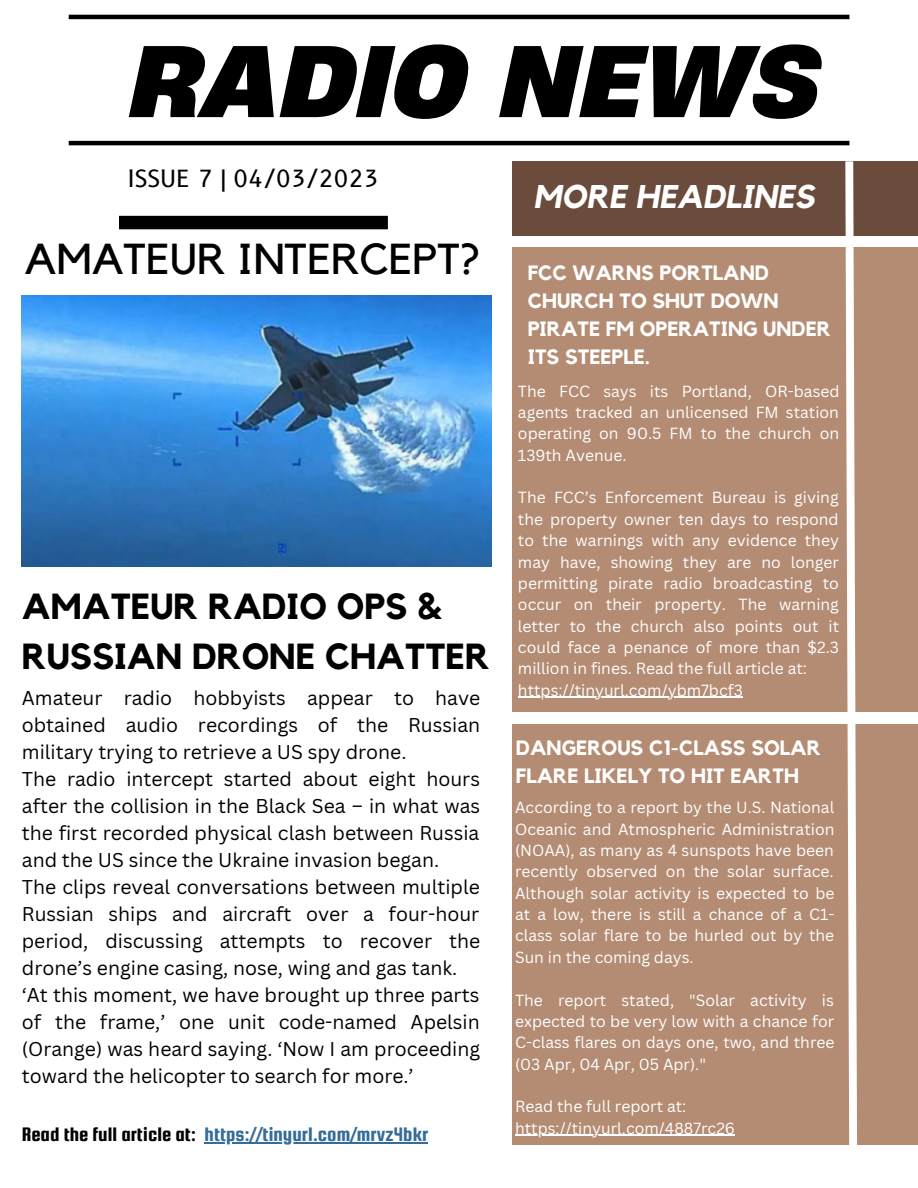
<style>
.page{position:relative;width:918px;height:1188px;background:#fff}
.page>*{position:absolute;margin:0;border:0;box-sizing:border-box;transform-origin:0 0}
.t1{font:italic 700 95.55px "Heading Now 76";color:#000}
.t2{font:43.2px "Kollektif";color:#000}
.t3{font:700 36.15px/50.1px "Kollektif";color:#000}
.t4{font:italic 700 32.7px "Kollektif";color:#fff}
.t5{font:23.1px "B612";color:#000}
.t6{font:20.85px "Squada One";color:#356c9a}
.t7{font:700 20.7px/28.2px "Kollektif";color:#fff}
.t8{font:19.35px/27px "Canva Sans";color:#000}
.t9{font:15.75px/21.3px "Canva Sans";color:#fff;text-align:justify}
.s1{color:#000}
</style>
<div class="page">
<div style="left:119px;top:216px;width:269px;height:13px;background:#000"></div>
<div style="left:512px;top:161px;width:406px;height:75px;background:#6b4b3b"></div>
<div style="left:512px;top:247px;width:406px;height:465px;background:#b48c73"></div>
<div style="left:512px;top:724px;width:406px;height:420px;background:#b48c73"></div>
<svg style="left:841px;top:161px;width:20px;height:984px"></svg>
<hr style="left:69px;top:15px;width:780px;height:4px;background:#000">
<hr style="left:69px;top:141px;width:780px;height:4px;background:#000">
<img style="left:21px;top:295px;width:470px;height:271px">
<hr style="left:518px;top:697px;width:225px;height:1px;background:#fff">
<hr style="left:515px;top:1135px;width:220px;height:1px;background:#fff">
<hr style="left:205px;top:1142px;width:223px;height:1px;background:#356c9a">
<h1 class="t1" style="left:129px;top:17px;width:693px">RADIO NEWS</h1>
<h3 class="t5" style="left:128px;top:165px;width:253px">ISSUE 7 | 04/03/2023</h3>
<h2 class="t2" style="left:25px;top:239px;width:457px">AMATEUR INTERCEPT?</h2>
<h3 class="t3" style="left:22px;top:583px;width:470px">AMATEUR RADIO OPS &amp;<br>RUSSIAN DRONE CHATTER</h3>
<p class="t8" style="left:22px;top:684px;width:460px">Amateur radio hobbyists appear to have obtained audio recordings of the Russian military trying to retrieve a US spy drone.<br>The radio intercept started about eight hours after the collision in the Black Sea – in what was the first recorded physical clash between Russia and the US since the Ukraine invasion began.<br>The clips reveal conversations between multiple Russian ships and aircraft over a four-hour period, discussing attempts to recover the drone’s engine casing, nose, wing and gas tank. ‘At this moment, we have brought up three parts of the frame,’ one unit code-named Apelsin (Orange) was heard saying. ‘Now I am proceeding toward the helicopter to search for more.’</p>
<h3 class="t6" style="left:22px;top:1123px;width:408px"><span class="s1">Read the full article at:</span> https://tinyurl.com/mrvz4bkr</h3>
<h3 class="t4" style="left:533px;top:182px;width:283px">MORE HEADLINES</h3>
<h3 class="t7" style="left:528px;top:259px;width:305px">FCC WARNS PORTLAND<br>CHURCH TO SHUT DOWN<br>PIRATE FM OPERATING UNDER<br>ITS STEEPLE.</h3>
<p class="t9" style="left:518px;top:380px;width:323px">The FCC says its Portland, OR-based agents tracked an unlicensed FM station operating on 90.5 FM to the church on 139th Avenue.</p>
<p class="t9" style="left:518px;top:487px;width:323px;text-align:left">The FCC’s Enforcement Bureau is giving the property owner ten days to respond to the warnings with any evidence they may have, showing they are no longer permitting pirate radio broadcasting to occur on their property. The warning letter to the church also points out it could face a penance of more than $2.3 million in fines. Read the full article at: https://tinyurl.com/ybm7bcf3</p>
<h3 class="t7" style="left:516px;top:734px;width:307px">DANGEROUS C1-CLASS SOLAR<br>FLARE LIKELY TO HIT EARTH</h3>
<p class="t9" style="left:515px;top:796px;width:321px">According to a report by the U.S. National Oceanic and Atmospheric Administration (NOAA), as many as 4 sunspots have been recently observed on the solar surface.<br>Although solar activity is expected to be at a low, there is still a chance of a C1- class solar flare to be hurled out by the Sun in the coming days.</p>
<p class="t9" style="left:515px;top:989px;width:321px">The report stated, "Solar activity is expected to be very low with a chance for C-class flares on days one, two, and three (03 Apr, 04 Apr, 05 Apr)."</p>
<p class="t9" style="left:515px;top:1096px;width:221px">Read the full report at: https://tinyurl.com/4887rc26</p>
</div>
